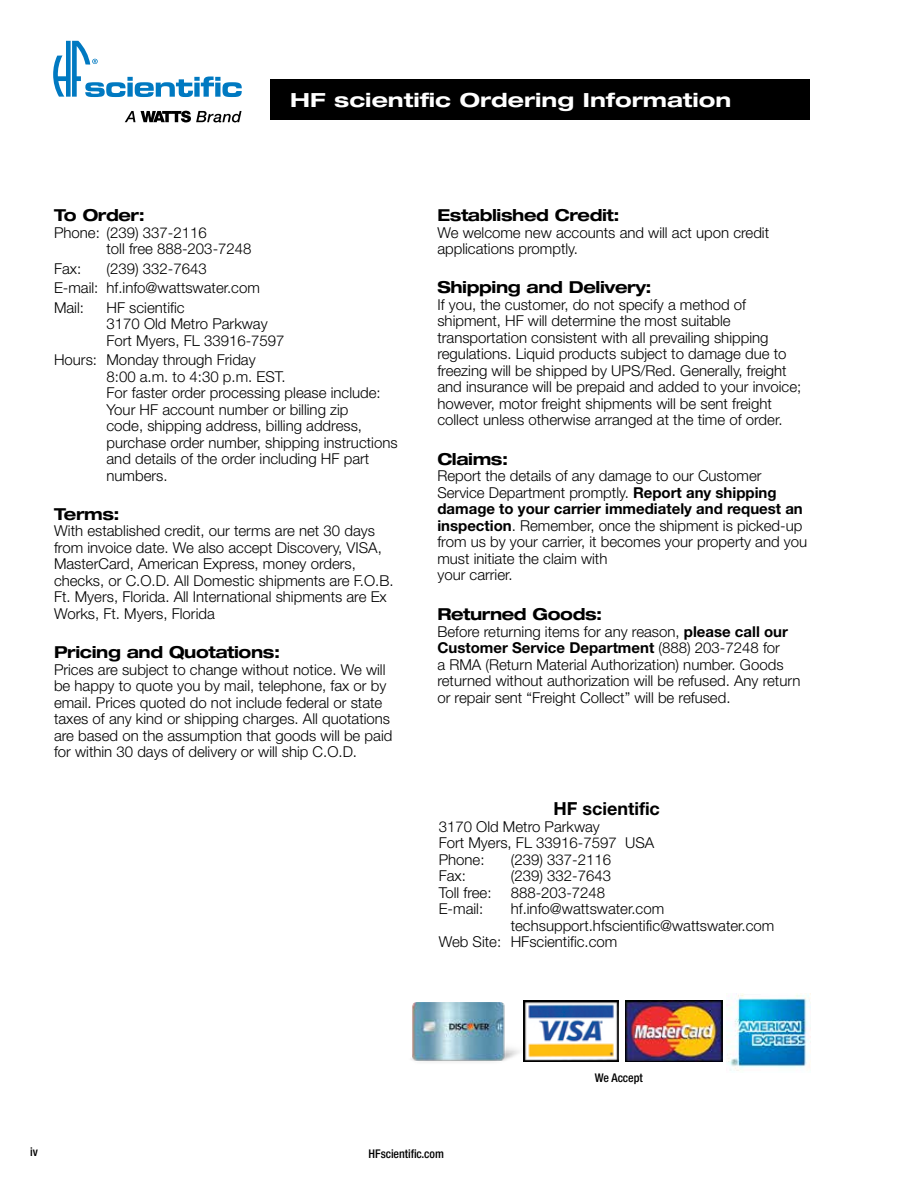
<style>
.page{position:relative;width:918px;height:1188px;background:#fff}
.page>*{position:absolute;margin:0;border:0;box-sizing:border-box;transform-origin:0 0}
.t1{font:700 expanded 19.5px "Helvetica Neue LT Std";color:#fff;scale:1.1 1}
.t2{font:700 18px "Helvetica Neue LT Std";color:#000}
.t3{font:700 expanded 16.5px "Helvetica Neue LT Std";letter-spacing:-.025em;color:#000}
.t4{font:300 15px/16.5px "Helvetica Neue LT Std";color:#000}
.t5{font:500 condensed 12px "Helvetica Neue LT Std";letter-spacing:-.005em;color:#000}
.s1{font-weight:700}
</style>
<div class="page">
<svg style="left:53px;top:41px;width:189px;height:56px"></svg>
<svg style="left:125px;top:111px;width:10px;height:11px"></svg>
<svg style="left:141px;top:111px;width:101px;height:11px"></svg>
<img style="left:626px;top:1001px;width:97px;height:61px">
<img style="left:523px;top:1001px;width:96px;height:61px">
<img style="left:726px;top:994px;width:85px;height:77px">
<img style="left:411px;top:1002px;width:108px;height:60px">
<div style="left:270px;top:80px;width:540px;height:40px;background:#000"></div>
<h1 class="t1" style="left:290px;top:88px;width:403px">HF scientific Ordering Information</h1>
<p class="t3" style="left:54px;top:205px;width:92px">To Order:</p>
<p class="t4" style="left:106px;top:224px;width:147px;text-indent:-52px">Phone: (239) 337-2116<br>toll free 888-203-7248</p>
<p class="t4" style="left:54px;top:260px;width:29px">Fax:</p>
<p class="t4" style="left:54px;top:258px;width:207px;line-height:19.5px;text-indent:52px">(239) 332-7643<br>E-mail: hf.info@wattswater.com<br>Mail:</p>
<p class="t4" style="left:106px;top:299px;width:180px">HF scientific<br>3170 Old Metro Parkway<br>Fort Myers, FL 33916-7597</p>
<p class="t4" style="left:106px;top:351px;width:293px;text-indent:-52px">Hours: Monday through Friday<br>8:00 a.m. to 4:30 p.m. EST.<br>For faster order processing please include:<br>Your HF account number or billing zip<br>code, shipping address, billing address, purchase order number, shipping instructions and details of the order including HF part numbers.</p>
<p class="t3" style="left:54px;top:504px;width:67px">Terms:</p>
<p class="t4" style="left:54px;top:523px;width:341px">With established credit, our terms are net 30 days from invoice date. We also accept Discovery, VISA, MasterCard, American Express, money orders, checks, or C.O.D. All Domestic shipments are F.O.B.<br>Ft. Myers, Florida. All International shipments are Ex Works, Ft. Myers, Florida</p>
<p class="t3" style="left:54px;top:642px;width:228px">Pricing and Quotations:</p>
<p class="t4" style="left:54px;top:661px;width:340px">Prices are subject to change without notice. We will be happy to quote you by mail, telephone, fax or by email. Prices quoted do not include federal or state taxes of any kind or shipping charges. All quotations are based on the assumption that goods will be paid for within 30 days of delivery or will ship C.O.D.</p>
<p class="t3" style="left:437px;top:205px;width:184px">Established Credit:</p>
<p class="t4" style="left:437px;top:224px;width:333px">We welcome new accounts and will act upon credit applications promptly.</p>
<p class="t3" style="left:437px;top:277px;width:216px">Shipping and Delivery:</p>
<p class="t4" style="left:437px;top:296px;width:366px">If you, the customer, do not specify a method of shipment, HF will determine the most suitable transportation consistent with all prevailing shipping regulations. Liquid products subject to damage due to freezing will be shipped by UPS/Red. Generally, freight and insurance will be prepaid and added to your invoice; however, motor freight shipments will be sent freight collect unless otherwise arranged at the time of order.</p>
<p class="t3" style="left:437px;top:448px;width:72px">Claims:</p>
<p class="t4" style="left:437px;top:467px;width:371px">Report the details of any damage to our Customer Service Department promptly. <span class="s1">Report any shipping damage to your carrier immediately and request an inspection</span>. Remember, once the shipment is picked-up from us by your carrier, it becomes your property and you must initiate the claim with<br>your carrier.</p>
<p class="t3" style="left:437px;top:604px;width:167px">Returned Goods:</p>
<p class="t4" style="left:437px;top:623px;width:365px">Before returning items for any reason, <span class="s1">please call our Customer Service Department</span> (888) 203-7248 for<br>a RMA (Return Material Authorization) number. Goods returned without authorization will be refused. Any return or repair sent “Freight Collect” will be refused.</p>
<p class="t2" style="left:553px;top:798px;width:108px">HF scientific</p>
<p class="t4" style="left:439px;top:818px;width:217px">3170 Old Metro Parkway<br>Fort Myers, FL 33916-7597 USA<br>Phone:</p>
<p class="t4" style="left:511px;top:851px;width:102px">(239) 337-2116</p>
<p class="t4" style="left:439px;top:867px;width:29px">Fax:</p>
<p class="t4" style="left:511px;top:867px;width:102px">(239) 332-7643</p>
<p class="t4" style="left:439px;top:884px;width:54px">Toll free:</p>
<p class="t4" style="left:511px;top:884px;width:96px">888-203-7248</p>
<p class="t4" style="left:439px;top:900px;width:46px">E-mail:</p>
<p class="t4" style="left:511px;top:900px;width:155px">hf.info@wattswater.com</p>
<p class="t4" style="left:511px;top:917px;width:265px">techsupport.hfscientific@wattswater.com</p>
<p class="t4" style="left:439px;top:933px;width:180px">Web Site: HFscientific.com</p>
<p class="t5" style="left:595px;top:1071px;width:50px">We Accept</p>
<p class="t5" style="left:30px;top:1145px;width:9px">iv</p>
<p class="t5" style="left:369px;top:1147px;width:77px">HFscientific.com</p>
</div>
